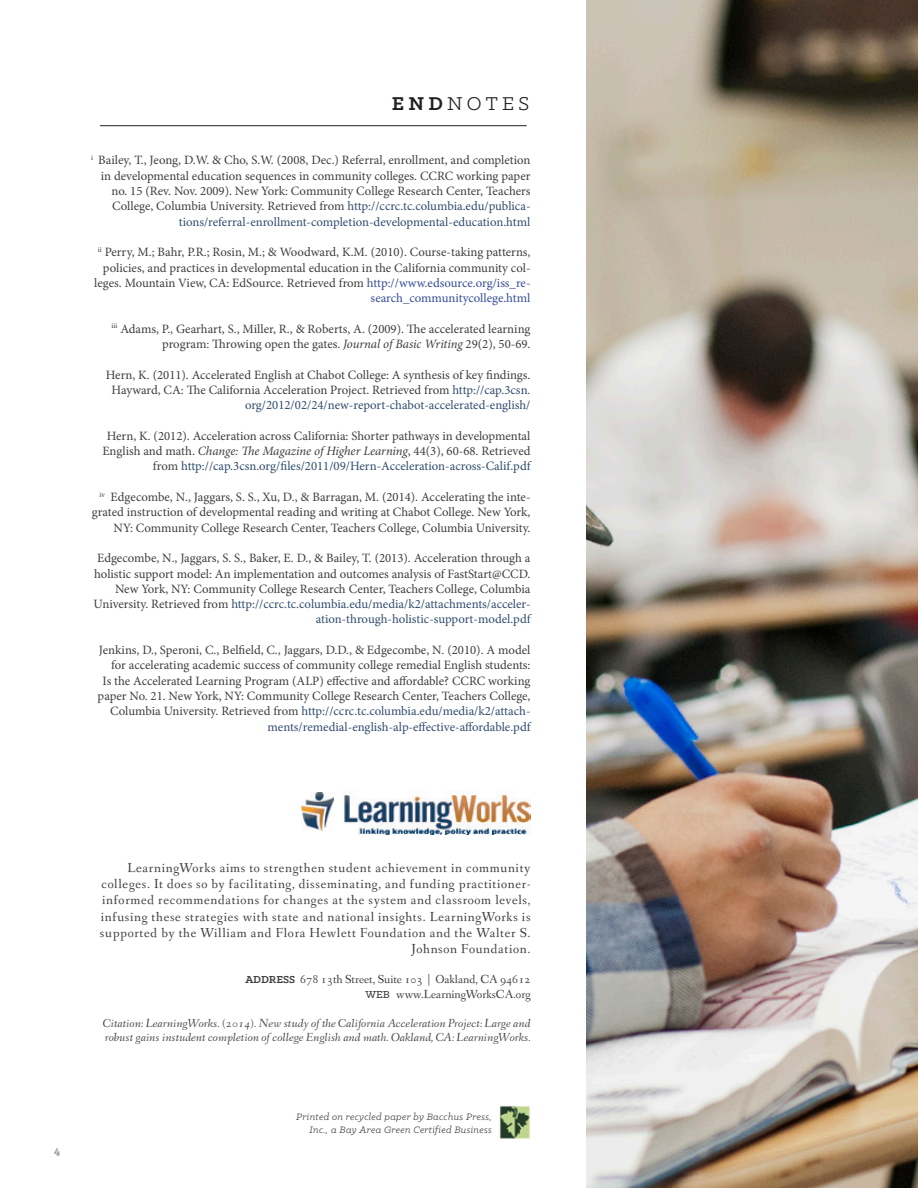
<style>
.page{position:relative;width:918px;height:1188px;background:#fff}
.page>*{position:absolute;margin:0;border:0;box-sizing:border-box;transform-origin:0 0}
.t1{font:21px "Klinic Slab";letter-spacing:.2em;color:#231f20}
.t2{font:13.5px/16.2px "Fanwood Text";letter-spacing:.05em;color:#3e3e3f;text-align:right}
.t3{font:12.75px/15.3px "Minion Pro";color:#3e3e3f;text-align:right}
.t4{font:italic 12.15px/14.5px "Fanwood";color:#3e3e3f}
.t5{font:12.15px "Fanwood Text";color:#3e3e3f}
.t6{font:700 12px "Klinic Slab";color:#939598}
.t7{font:italic 10.5px/12.6px "Klinic Slab";letter-spacing:.025em;color:#3e3e3f;text-align:right}
.s1{font-weight:700}
.s2{color:#304c6d}
.s3{color:#354d96}
.s4{font-style:italic}
.s5{font-family:"Klinic Slab";font-weight:700;font-size:11.55px}
.s6{font-family:"Klinic Slab";font-weight:500;font-size:11.55px}
</style>
<div class="page">
<img style="left:587px;top:0;width:331px;height:1188px">
<img style="left:342px;top:793px;width:189px;height:42px">
<img style="left:301px;top:793px;width:33px;height:38px">
<img style="left:499px;top:1105px;width:32px;height:34px">
<hr style="left:100px;top:125px;width:427px;height:1px;background:#231f20">
<p class="t1" style="left:392px;top:90px;width:139px"><span class="s1">END</span>NOTES</p>
<p class="t3" style="left:91px;top:153px;width:441px"><sup>i</sup> Bailey, T., Jeong, D.W. &amp; Cho, S.W. (2008, Dec.) Referral, enrollment, and completion in developmental education sequences in community colleges. CCRC working paper no. 15 (Rev. Nov. 2009). New York: Community College Research Center, Teachers College, Columbia University. Retrieved from <span class="s2">http://ccrc.tc.columbia.edu/publica&shy;tions/referral-enrollment-completion-developmental-education.html</span></p>
<p class="t3" style="left:94px;top:245px;width:438px"><sup>ii</sup> Perry, M.; Bahr, P.R.; Rosin, M.; &amp; Woodward, K.M. (2010). Course-taking patterns, policies, and practices in developmental education in the California community col&shy;leges. Mountain View, CA: EdSource. Retrieved from <span class="s3">http://www.edsource.org/iss_re&shy;search_communitycollege.html</span></p>
<p class="t3" style="left:112px;top:321px;width:421px"><sup>iii</sup> Adams, P., Gearhart, S., Miller, R., &amp; Roberts, A. (2009). The accelerated learning program: Throwing open the gates. <span class="s4">Journal of Basic Writing</span> 29(2), 50-69.</p>
<p class="t3" style="left:106px;top:367px;width:426px">Hern, K. (2011). Accelerated English at Chabot College: A synthesis of key findings.<br>Hayward, CA: The California Acceleration Project. Retrieved from <span class="s2">http://cap.3csn. org/2012/02/24/new-report-chabot-accelerated-english/</span></p>
<p class="t3" style="left:102px;top:428px;width:430px">Hern, K. (2012). Acceleration across California: Shorter pathways in developmental<br>English and math. <span class="s4">Change: The Magazine of Higher Learning</span>, 44(3), 60-68. Retrieved from <span class="s2">http://cap.3csn.org/files/2011/09/Hern-Acceleration-across-Calif.pdf</span></p>
<p class="t3" style="left:92px;top:489px;width:440px"><sup>iv</sup> Edgecombe, N., Jaggars, S. S., Xu, D., &amp; Barragan, M. (2014). Accelerating the inte&shy;grated instruction of developmental reading and writing at Chabot College. New York,<br>NY: Community College Research Center, Teachers College, Columbia University.</p>
<p class="t3" style="left:94px;top:551px;width:438px">Edgecombe, N., Jaggars, S. S., Baker, E. D., &amp; Bailey, T. (2013). Acceleration through a holistic support model: An implementation and outcomes analysis of FastStart@CCD.<br>New York, NY: Community College Research Center, Teachers College, Columbia University. Retrieved from <span class="s2">http://ccrc.tc.columbia.edu/media/k2/attachments/acceler&shy;ation-through-holistic-support-model.pdf</span></p>
<p class="t3" style="left:98px;top:642px;width:434px">Jenkins, D., Speroni, C., Belfield, C., Jaggars, D.D., &amp; Edgecombe, N. (2010). A model for accelerating academic success of community college remedial English students:<br>Is the Accelerated Learning Program (ALP) effective and affordable? CCRC working paper No. 21. New York, NY: Community College Research Center, Teachers College, Columbia University. Retrieved from <span class="s2">http://ccrc.tc.columbia.edu/media/k2/attach&shy;ments/remedial-english-alp-effective-affordable.pdf</span></p>
<p class="t6" style="left:54px;top:1142px;width:7px">4</p>
<p class="t2" style="left:100px;top:860px;width:432px">LearningWorks aims to strengthen student achievement in community colleges. It does so by facilitating, disseminating, and funding practitioner&shy;informed recommendations for changes at the system and classroom levels, infusing these strategies with state and national insights. LearningWorks is supported by the William and Flora Hewlett Foundation and the Walter S.<br>Johnson Foundation.</p>
<p class="t5" style="left:245px;top:972px;width:287px"><span class="s5">ADDRESS</span> 678 13th Street, Suite 103 | Oakland, CA 94612</p>
<p class="t5" style="left:365px;top:987px;width:167px"><span class="s6">WEB</span> www.LearningWorksCA.org</p>
<p class="t4" style="left:103px;top:1016px;width:429px">Citation: LearningWorks. (2014). New study of the California Acceleration Project: Large and robust gains instudent completion of college English and math. Oakland, CA: LearningWorks.</p>
<p class="t7" style="left:296px;top:1110px;width:197px">Printed on recycled paper by Bacchus Press,<br>Inc., a Bay Area Green Certified Business</p>
</div>
